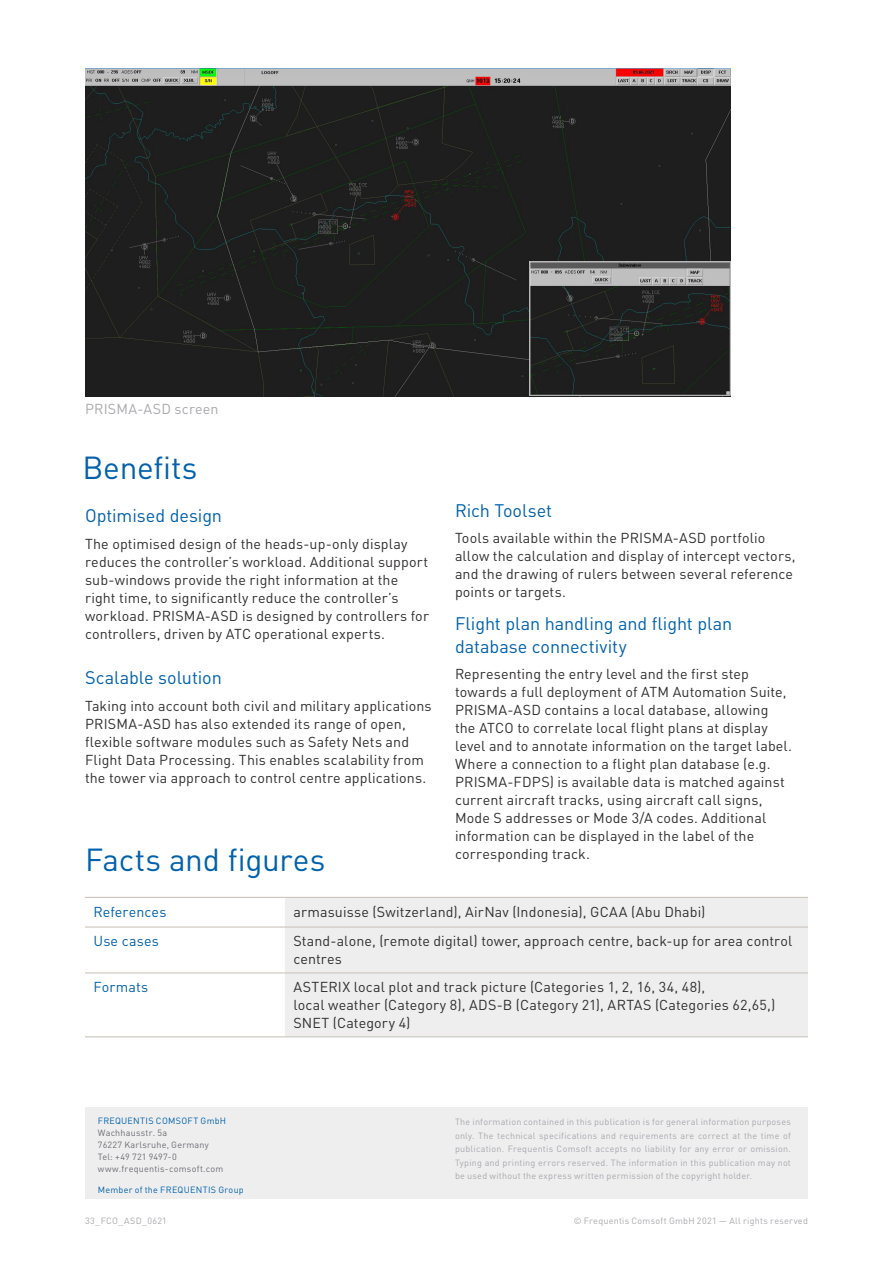
<style>
.page{position:relative;width:893px;height:1263px;background:#fff}
.page>*{position:absolute;margin:0;border:0;box-sizing:border-box;transform-origin:0 0}
._02_FRQ_I_headline_h{font:31.5px "DINOT";letter-spacing:-.005em;color:#0161aa}
._03_FRQ_I_headline_h{font:18px/22.5px "DINOT";letter-spacing:-.005em;color:#0161aa}
._07_FRQ_I_copy_norma{font:18px "DINOT";letter-spacing:-.005em;color:#0161aa}
._07_FRQ_I_copy_norma-2{font:14.25px/18px "DINOT";letter-spacing:.01em;color:#312f30}
._07_FRQ_I_copy_norma-3{font:14.25px "DINOT";letter-spacing:.01em;color:#0161aa}
._07_FRQ_I_copy_norma-4{font:14.25px "DINOT";letter-spacing:.015em;color:#a8a9ad}
.t1{font:9px/13.5px "DINOT";letter-spacing:.03em;color:#a8a9ad;text-align:justify}
.t2{font:9px/12px "DINOT";letter-spacing:.025em;color:#6c6d70}
.t3{font:9px "DINOT";letter-spacing:.03em;color:#0161aa}
</style>
<div class="page">
<div style="left:85px;top:1108px;width:723px;height:91px;background:#eeeeef"></div>
<div style="left:285px;top:898px;width:523px;height:138px;background:#eeeeef"></div>
<hr style="left:85px;top:897px;width:200px;height:1px;background:#c8c2ba">
<hr style="left:285px;top:897px;width:523px;height:1px;background:#c8c2ba">
<hr style="left:85px;top:926px;width:200px;height:1px;background:#c8c2ba">
<hr style="left:285px;top:926px;width:523px;height:1px;background:#c8c2ba">
<hr style="left:85px;top:972px;width:200px;height:1px;background:#c8c2ba">
<hr style="left:85px;top:1036px;width:200px;height:1px;background:#c8c2ba">
<hr style="left:285px;top:972px;width:523px;height:1px;background:#c8c2ba">
<hr style="left:285px;top:1036px;width:523px;height:1px;background:#c8c2ba">
<img style="left:85px;top:68px;width:646px;height:328px">
<p class="_07_FRQ_I_copy_norma-4" style="left:85px;top:398px;width:135px">PRISMA-ASD screen</p>
<p class="_02_FRQ_I_headline_h" style="left:82px;top:444px;width:117px">Benefits</p>
<p class="_07_FRQ_I_copy_norma" style="left:455px;top:497px;width:99px">Rich Toolset</p>
<p class="_07_FRQ_I_copy_norma-2" style="left:455px;top:528px;width:342px">Tools available within the PRISMA-ASD portfolio allow the calculation and display of intercept vectors, and the drawing of rulers between several reference points or targets.</p>
<p class="_03_FRQ_I_headline_h" style="left:455px;top:611px;width:279px">Flight plan handling and flight plan database connectivity</p>
<p class="_07_FRQ_I_copy_norma-2" style="left:455px;top:664px;width:338px">Representing the entry level and the first step towards a full deployment of ATM Automation Suite, PRISMA‑ASD contains a local database, allowing the ATCO to correlate local flight plans at display level and to annotate information on the target label.<br>Where a connection to a flight plan database (e.g.<br>PRISMA‑FDPS) is available data is matched against current aircraft tracks, using aircraft call signs, Mode S addresses or Mode 3/A codes. Additional information can be displayed in the label of the corresponding track.</p>
<p class="_07_FRQ_I_copy_norma" style="left:85px;top:502px;width:139px">Optimised design</p>
<p class="_07_FRQ_I_copy_norma-2" style="left:85px;top:533px;width:345px">The optimised design of the heads-up-only display reduces the controller’s workload. Additional support sub-windows provide the right information at the right time, to significantly reduce the controller’s workload. PRISMA-ASD is designed by controllers for controllers, driven by ATC operational experts.</p>
<p class="_03_FRQ_I_headline_h" style="left:85px;top:665px;width:138px">Scalable solution</p>
<p class="_07_FRQ_I_copy_norma-2" style="left:85px;top:695px;width:348px">Taking into account both civil and military applications PRISMA-ASD has also extended its range of open, flexible software modules such as Safety Nets and Flight Data Processing. This enables scalability from the tower via approach to control centre applications.</p>
<p class="_02_FRQ_I_headline_h" style="left:85px;top:836px;width:242px">Facts and figures</p>
<p class="_07_FRQ_I_copy_norma-3" style="left:94px;top:901px;width:74px">References</p>
<p class="_07_FRQ_I_copy_norma-2" style="left:293px;top:902px;width:414px">armasuisse (Switzerland), AirNav (Indonesia), GCAA (Abu Dhabi)</p>
<p class="_07_FRQ_I_copy_norma-3" style="left:94px;top:930px;width:67px">Use cases</p>
<p class="_07_FRQ_I_copy_norma-2" style="left:293px;top:931px;width:500px">Stand-alone, (remote digital) tower, approach centre, back-up for area control centres</p>
<p class="_07_FRQ_I_copy_norma-3" style="left:94px;top:976px;width:56px">Formats</p>
<p class="_07_FRQ_I_copy_norma-2" style="left:293px;top:977px;width:483px">ASTERIX local plot and track picture (Categories 1, 2, 16, 34, 48),<br>local weather (Category 8), ADS-B (Category 21), ARTAS (Categories 62,65,)<br>SNET (Category 4)</p>
<p class="t3" style="left:98px;top:1114px;width:130px">FREQUENTIS COMSOFT GmbH</p>
<p class="t2" style="left:98px;top:1126px;width:127px">Wachhausstr. 5a<br>76227 Karlsruhe, Germany<br>Tel: +49 721 9497-0 www.frequentis-comsoft.com</p>
<p class="t3" style="left:98px;top:1182px;width:148px">Member of the FREQUENTIS Group</p>
<p class="t1" style="left:455px;top:1115px;width:337px">The information contained in this publication is for general information purposes only. The technical specifications and requirements are correct at the time of publication. Frequentis Comsoft accepts no liability for any error or omission.<br>Typing and printing errors reserved. The information in this publication may not be used without the express written permission of the copyright holder.</p>
<p class="t1" style="left:85px;top:1213px;width:83px">33_FCO_ASD_0621</p>
<p class="t1" style="left:574px;top:1213px;width:236px">© Frequentis Comsoft GmbH 2021 — All rights reserved</p>
</div>
